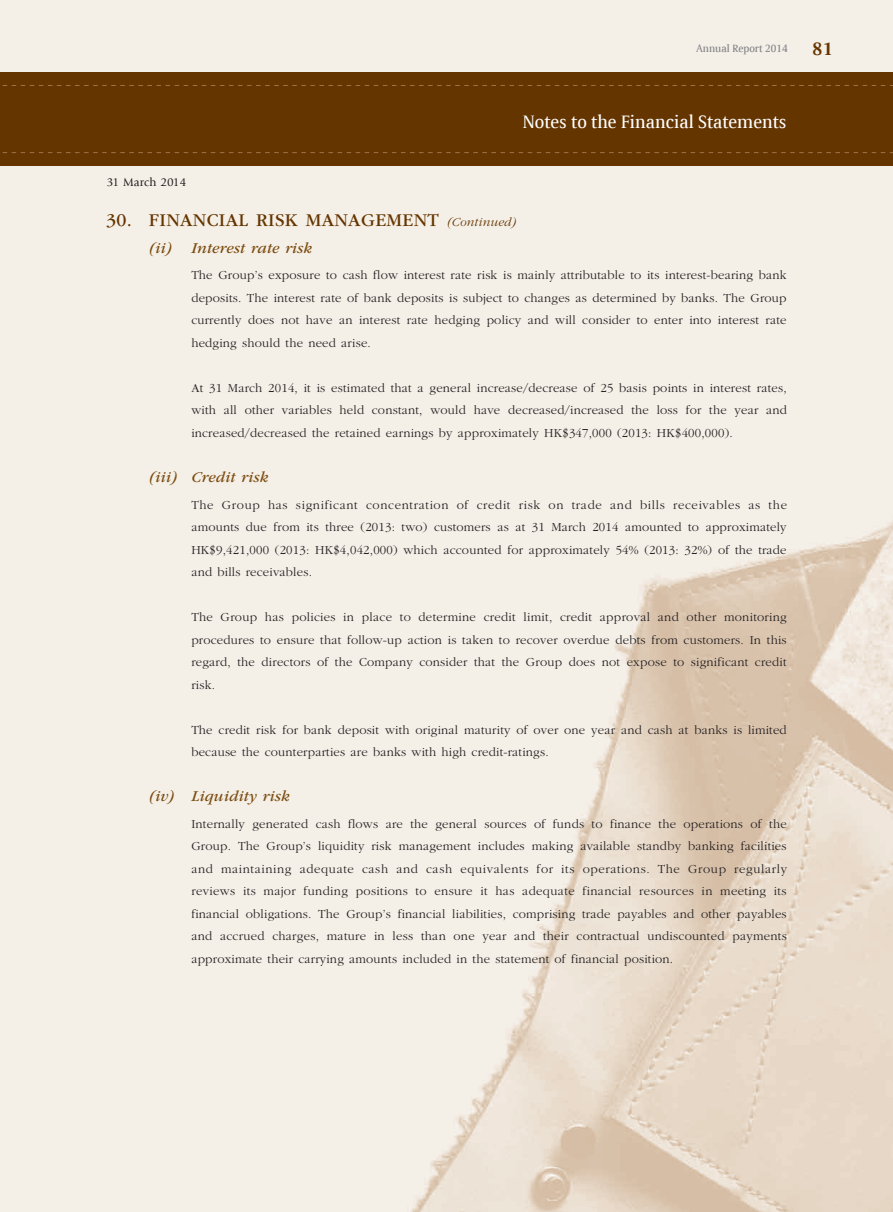
<style>
.page{position:relative;width:893px;height:1212px;background:#fff}
.page>*{position:absolute;margin:0;border:0;box-sizing:border-box;transform-origin:0 0}
.t1{font:18.75px "ITC Garamond Std";letter-spacing:.015em;color:#653500}
.t2{font:18px "Allianz Serif";color:#fff}
.t3{font:700 18px "Allianz Serif";color:#653500}
.t4{font:italic 15.75px "ITC Garamond Std";letter-spacing:.015em;color:#7b4c0f}
.t5{font:300 12.75px/22.5px "ITC Garamond Std";letter-spacing:.015em;color:#231f20;text-align:justify}
.t6{font:12px "Giovanni Std";letter-spacing:.015em;color:#231f20}
.t7{font:10.5px "Allianz Serif";color:#808285}
.s1{font-weight:300;font-style:italic;font-size:12.75px}
</style>
<div class="page">
<img style="left:0;top:0;width:893px;height:1212px">
<div style="left:0;top:72px;width:893px;height:94px;background:#653500"></div>
<svg style="left:3px;top:85px;width:890px;height:1px"></svg>
<svg style="left:3px;top:152px;width:890px;height:1px"></svg>
<p class="t7" style="left:697px;top:43px;width:93px">Annual Report 2014</p>
<p class="t3" style="left:812px;top:37px;width:23px">81</p>
<p class="t6" style="left:107px;top:175px;width:81px">31 March 2014</p>
<h2 class="t2" style="left:523px;top:111px;width:265px">Notes to the Financial Statements</h2>
<p class="t1" style="left:106px;top:210px;width:412px">30. FINANCIAL RISK MANAGEMENT <span class="s1">(Continued)</span></p>
<p class="t4" style="left:149px;top:239px;width:164px">(ii) Interest rate risk</p>
<p class="t5" style="left:191px;top:264px;width:597px">The Group’s exposure to cash flow interest rate risk is mainly attributable to its interest-bearing bank deposits. The interest rate of bank deposits is subject to changes as determined by banks. The Group currently does not have an interest rate hedging policy and will consider to enter into interest rate hedging should the need arise.</p>
<p class="t5" style="left:191px;top:377px;width:597px">At 31 March 2014, it is estimated that a general increase/decrease of 25 basis points in interest rates, with all other variables held constant, would have decreased/increased the loss for the year and increased/decreased the retained earnings by approximately HK$347,000 (2013: HK$400,000).</p>
<p class="t4" style="left:149px;top:468px;width:121px">(iii) Credit risk</p>
<p class="t5" style="left:191px;top:493px;width:597px">The Group has significant concentration of credit risk on trade and bills receivables as the amounts due from its three (2013: two) customers as at 31 March 2014 amounted to approximately HK$9,421,000 (2013: HK$4,042,000) which accounted for approximately 54% (2013: 32%) of the trade and bills receivables.</p>
<p class="t5" style="left:191px;top:606px;width:597px">The Group has policies in place to determine credit limit, credit approval and other monitoring procedures to ensure that follow-up action is taken to recover overdue debts from customers. In this regard, the directors of the Company consider that the Group does not expose to significant credit risk.</p>
<p class="t5" style="left:191px;top:718px;width:597px">The credit risk for bank deposit with original maturity of over one year and cash at banks is limited because the counterparties are banks with high credit-ratings.</p>
<p class="t4" style="left:149px;top:787px;width:142px">(iv) Liquidity risk</p>
<p class="t5" style="left:191px;top:813px;width:597px">Internally generated cash flows are the general sources of funds to finance the operations of the Group. The Group’s liquidity risk management includes making available standby banking facilities and maintaining adequate cash and cash equivalents for its operations. The Group regularly reviews its major funding positions to ensure it has adequate financial resources in meeting its financial obligations. The Group’s financial liabilities, comprising trade payables and other payables and accrued charges, mature in less than one year and their contractual undiscounted payments approximate their carrying amounts included in the statement of financial position.</p>
</div>
